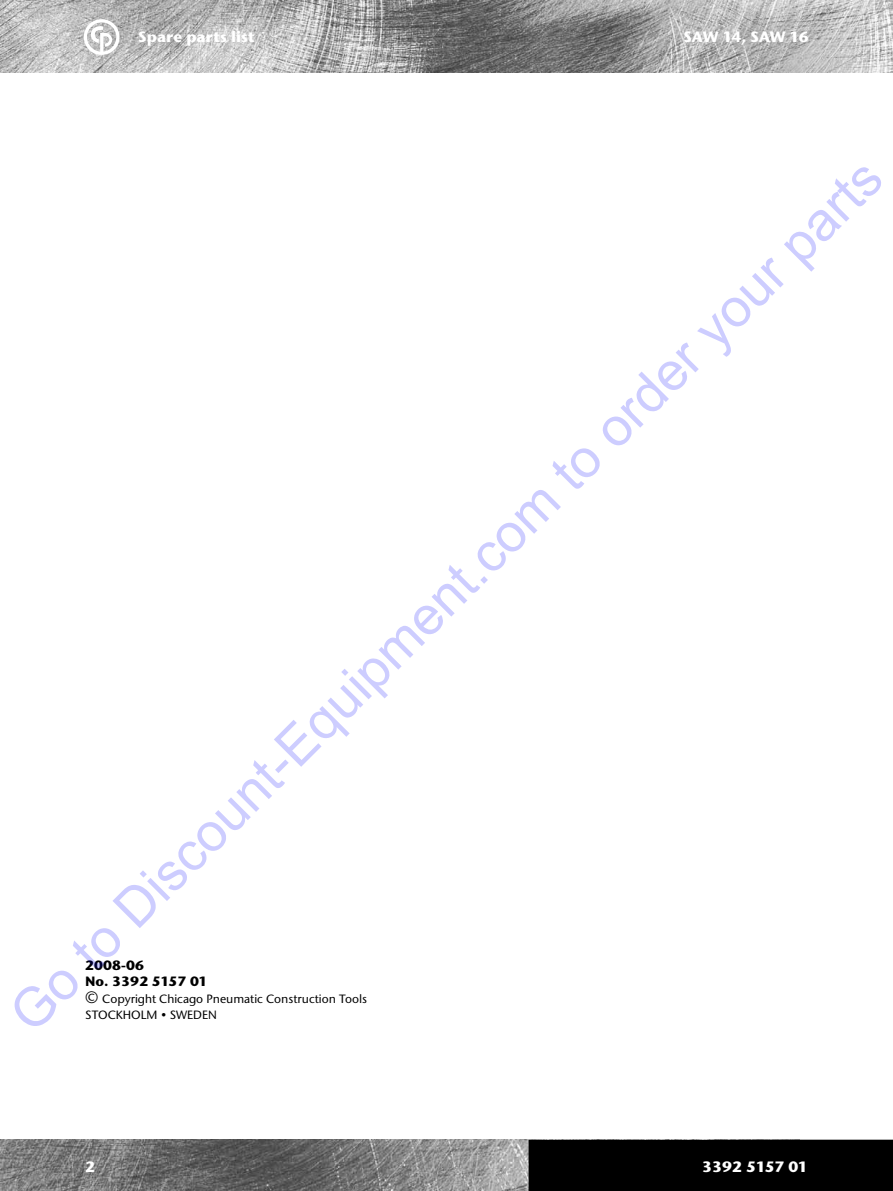
<style>
.page{position:relative;width:893px;height:1191px;background:#fff}
.page>*{position:absolute;margin:0;border:0;box-sizing:border-box;transform-origin:0 0}
.t1{font:54px "Arial";color:rgb(0 0 255/.2)}
.t2{font:700 15px "Stone Sans ITC";letter-spacing:-.02em;color:#fff}
.t3{font:700 15px "Stone Sans ITC";color:#fff}
.t4{font:700 13.5px/16.2px "Stone Sans ITC";color:#000}
.t5{font:500 12px "Stone Sans ITC";color:#000}
.s1{font-size:16.5px}
</style>
<div class="page">
<img style="left:0;top:0;width:893px;height:72px">
<img style="left:0;top:1140px;width:529px;height:51px">
<svg style="left:84px;top:19px;width:36px;height:36px"></svg>
<div style="left:529px;top:1140px;width:364px;height:51px;background:#000"></div>
<svg style="left:86px;top:1161px;width:8px;height:11px"></svg>
<p class="t3" style="left:138px;top:27px;width:118px">Spare parts list</p>
<p class="t2" style="left:683px;top:27px;width:127px">SAW 14, SAW 16</p>
<h1 class="t1" style="left:-7px;top:995px;width:1208px;rotate:-45deg">Go to Discount-Equipment.com to order your parts</h1>
<p class="t4" style="left:85px;top:957px;width:124px">2008-06<br>No. 3392 5157 01</p>
<p class="t5" style="left:85px;top:991px;width:284px"><span class="s1">©</span> Copyright Chicago Pneumatic Construction Tools</p>
<p class="t5" style="left:85px;top:1007px;width:133px">STOCKHOLM • SWEDEN</p>
<p class="t2" style="left:702px;top:1157px;width:107px">3392 5157 01</p>
</div>
